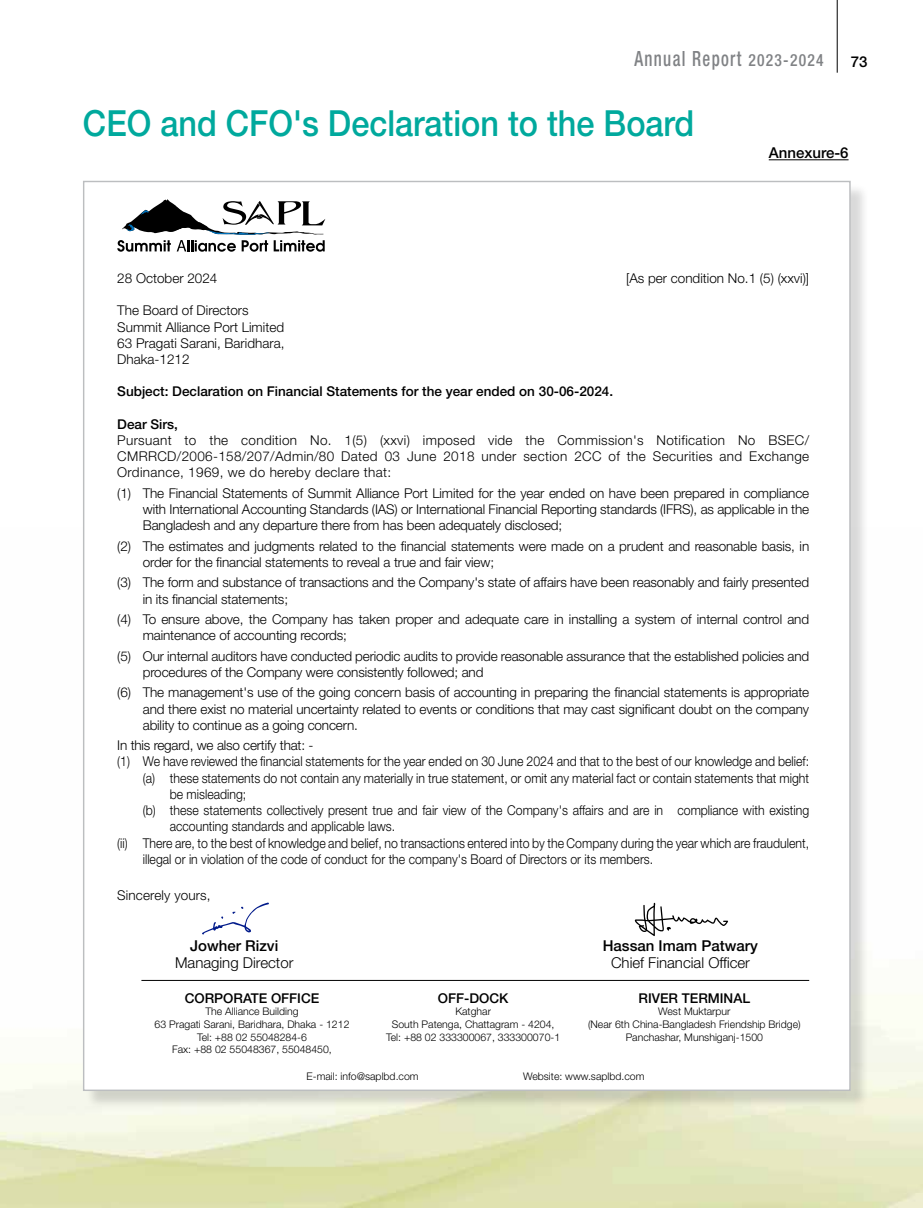
<style>
.page{position:relative;width:923px;height:1208px;background:#fff}
.page>*{position:absolute;margin:0;border:0;box-sizing:border-box;transform-origin:0 0}
.t1{font:500 36px "Helvetica Neue LT Std";color:#00a99d;scale:.9 1}
.t2{font:500 condensed 21px "Helvetica Neue LT Std";letter-spacing:.08em;color:#808285;scale:.8 1}
.t3{font:500 15px "Helvetica Neue LT Std";color:#000}
.t4{font:300 15px "Helvetica Neue LT Std";color:#000}
.t5{font:300 13.5px/16.2px "Helvetica Neue LT Std";color:#000}
.t6{font:300 13.5px "Helvetica Neue LT Std";color:#000;scale:.91 1}
.t7{font:500 13.5px "Helvetica Neue LT Std";color:#000}
.t8{font:300 10.5px/12.6px "Helvetica Neue LT Std";color:#000;text-align:center}
.s1{font-size:16.8px}
</style>
<div class="page">
<hr style="left:837px;top:0;width:1px;height:73px;background:#000">
<div style="left:85px;top:183px;width:784px;height:926px;background:#000;opacity:.15"></div>
<div style="left:83px;top:181px;width:767px;height:910px;background:#fff;border:1px solid #bcbec0"></div>
<hr style="left:769px;top:159px;width:79px;height:1px;background:#000">
<svg style="left:117px;top:199px;width:208px;height:53px"></svg>
<hr style="left:141px;top:980px;width:668px;height:1px;background:#000">
<svg style="left:202px;top:902px;width:67px;height:32px"></svg>
<svg style="left:634px;top:902px;width:94px;height:34px"></svg>
<h2 class="t2" style="left:634px;top:46px;width:238px">Annual Report <span class="s1">2023-2024</span></h2>
<p class="t3" style="left:850px;top:53px;width:18px">73</p>
<h1 class="t1" style="left:83px;top:102px;width:680px">CEO and CFO's Declaration to the Board</h1>
<p class="t3" style="left:769px;top:144px;width:81px">Annexure-6</p>
<p class="t5" style="left:117px;top:270px;width:102px">28 October 2024</p>
<p class="t5" style="left:626px;top:270px;width:185px">[As per condition No.1 (5) (xxvi)]</p>
<p class="t5" style="left:117px;top:302px;width:169px">The Board of Directors<br>Summit Alliance Port Limited<br>63 Pragati Sarani, Baridhara,<br>Dhaka-1212</p>
<p class="t7" style="left:117px;top:383px;width:497px">Subject: Declaration on Financial Statements for the year ended on 30-06-2024.</p>
<p class="t7" style="left:117px;top:416px;width:62px">Dear Sirs,</p>
<p class="t5" style="left:117px;top:432px;width:693px;text-align:justify">Pursuant to the condition No. 1(5) (xxvi) imposed vide the Commission's Notification No BSEC/ CMRRCD/2006-158/207/Admin/80 Dated 03 June 2018 under section 2CC of the Securities and Exchange Ordinance, 1969, we do hereby declare that:</p>
<p class="t5" style="left:143px;top:484px;width:668px;text-align:justify;text-indent:-26px">(1) The Financial Statements of Summit Alliance Port Limited for the year ended on have been prepared in compliance with International Accounting Standards (IAS) or International Financial Reporting standards (IFRS), as applicable in the Bangladesh and any departure there from has been adequately disclosed;</p>
<p class="t5" style="left:143px;top:537px;width:668px;text-indent:-26px">(2) The estimates and judgments related to the financial statements were made on a prudent and reasonable basis, in order for the financial statements to reveal a true and fair view;</p>
<p class="t5" style="left:143px;top:574px;width:668px;text-indent:-26px">(3) The form and substance of transactions and the Company's state of affairs have been reasonably and fairly presented in its financial statements;</p>
<p class="t5" style="left:143px;top:611px;width:668px;text-indent:-26px">(4) To ensure above, the Company has taken proper and adequate care in installing a system of internal control and maintenance of accounting records;</p>
<p class="t5" style="left:143px;top:647px;width:668px;text-indent:-26px">(5) Our internal auditors have conducted periodic audits to provide reasonable assurance that the established policies and procedures of the Company were consistently followed; and</p>
<p class="t5" style="left:143px;top:684px;width:668px;text-align:justify;text-indent:-26px">(6) The management's use of the going concern basis of accounting in preparing the financial statements is appropriate and there exist no material uncertainty related to events or conditions that may cast significant doubt on the company ability to continue as a going concern.</p>
<p class="t5" style="left:117px;top:737px;width:198px">In this regard, we also certify that: -</p>
<p class="t6" style="left:117px;top:753px;width:761px">(1) We have reviewed the financial statements for the year ended on 30 June 2024 and that to the best of our knowledge and belief:</p>
<p class="t6" style="left:143px;top:769px;width:734px">(a) these statements do not contain any materially in true statement, or omit any material fact or contain statements that might</p>
<p class="t6" style="left:170px;top:786px;width:86px">be misleading;</p>
<p class="t6" style="left:143px;top:802px;width:734px">(b) these statements collectively present true and fair view of the Company's affairs and are in compliance with existing</p>
<p class="t6" style="left:170px;top:818px;width:249px">accounting standards and applicable laws.</p>
<p class="t6" style="left:117px;top:834px;width:762px">(ii) There are, to the best of knowledge and belief, no transactions entered into by the Company during the year which are fraudulent,</p>
<p class="t6" style="left:143px;top:850px;width:562px">illegal or in violation of the code of conduct for the company's Board of Directors or its members.</p>
<p class="t5" style="left:117px;top:887px;width:95px">Sincerely yours,</p>
<p class="t3" style="left:190px;top:937px;width:90px">Jowher Rizvi</p>
<p class="t4" style="left:175px;top:953px;width:120px">Managing Director</p>
<p class="t3" style="left:603px;top:937px;width:157px">Hassan Imam Patwary</p>
<p class="t4" style="left:611px;top:953px;width:140px">Chief Financial Officer</p>
<p class="t7" style="left:185px;top:990px;width:136px">CORPORATE OFFICE</p>
<p class="t8" style="left:154px;top:1005px;width:196px">The Alliance Building<br>63 Pragati Sarani, Baridhara, Dhaka - 1212<br>Tel: +88 02 55048284-6<br>Fax: +88 02 55048367, 55048450,</p>
<p class="t7" style="left:438px;top:990px;width:72px">OFF-DOCK</p>
<p class="t8" style="left:386px;top:1005px;width:176px">Katghar<br>South Patenga, Chattagram - 4204,<br>Tel: +88 02 333300067, 333300070-1</p>
<p class="t7" style="left:638px;top:990px;width:113px">RIVER TERMINAL</p>
<p class="t8" style="left:588px;top:1005px;width:214px">West Muktarpur<br>(Near 6th China-Bangladesh Friendship Bridge)<br>Panchashar, Munshiganj-1500</p>
<p class="t8" style="left:306px;top:1069px;width:114px">E-mail: info@saplbd.com</p>
<p class="t8" style="left:523px;top:1069px;width:123px">Website: www.saplbd.com</p>
</div>
